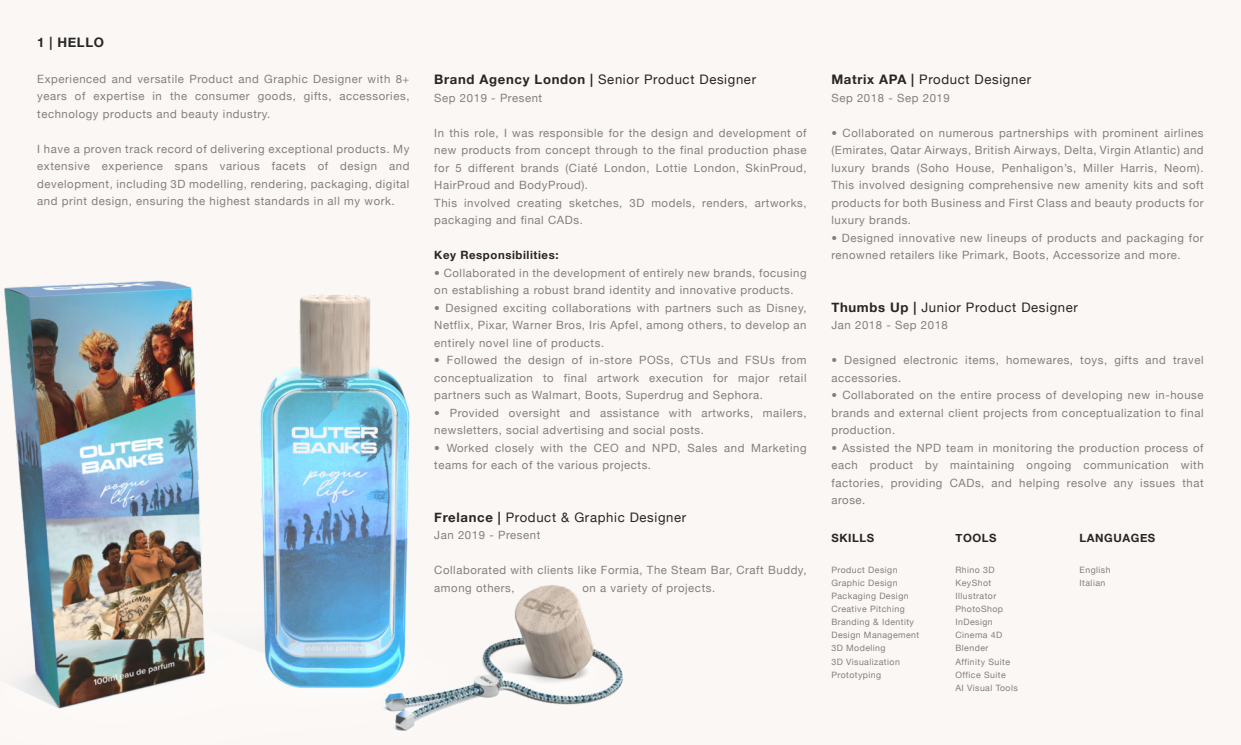
<style>
.page{position:relative;width:1241px;height:745px;background:#fff}
.page>*{position:absolute;margin:0;border:0;box-sizing:border-box;transform-origin:0 0}
.t1{font:13.12px "Helvetica Neue";letter-spacing:.05em;color:#262626}
.t2{font:700 13.12px "Helvetica Neue";letter-spacing:.05em;color:#262626}
.t3{font:11.38px/17.5px "Helvetica Neue";letter-spacing:.05em;color:#808080;text-align:justify}
.t4{font:700 11.38px "Helvetica Neue";letter-spacing:.05em;color:#262626}
.t5{font:8.75px/13.1px "Helvetica Neue";letter-spacing:.05em;color:#808080}
.s1{font-weight:700}
</style>
<div class="page">
<div style="left:0;top:0;width:1240px;height:744px;background:#fbf7f4"></div>
<img style="left:4px;top:280px;width:619px;height:451px">
<p class="t2" style="left:37px;top:34px;width:68px">1 | HELLO</p>
<p class="t3" style="left:37px;top:70px;width:374px">Experienced and versatile Product and Graphic Designer with 8+ years of expertise in the consumer goods, gifts, accessories, technology products and beauty industry.</p>
<p class="t3" style="left:37px;top:140px;width:374px">I have a proven track record of delivering exceptional products. My extensive experience spans various facets of design and development, including 3D modelling, rendering, packaging, digital and print design, ensuring the highest standards in all my work.</p>
<p class="t1" style="left:434px;top:71px;width:323px"><span class="s1">Brand Agency London |</span> Senior Product Designer</p>
<p class="t3" style="left:434px;top:89px;width:109px">Sep 2019 - Present</p>
<p class="t3" style="left:434px;top:124px;width:374px;text-align:left">In this role, I was responsible for the design and development of new products from concept through to the final production phase for 5 different brands (Ciaté London, Lottie London, SkinProud, HairProud and BodyProud).<br>This involved creating sketches, 3D models, renders, artworks, packaging and final CADs.</p>
<p class="t4" style="left:434px;top:248px;width:126px">Key Responsibilities:</p>
<p class="t3" style="left:434px;top:264px;width:374px">• Collaborated in the development of entirely new brands, focusing on establishing a robust brand identity and innovative products.</p>
<p class="t3" style="left:434px;top:299px;width:374px">• Designed exciting collaborations with partners such as Disney, Netflix, Pixar, Warner Bros, Iris Apfel, among others, to develop an entirely novel line of products.</p>
<p class="t3" style="left:434px;top:351px;width:374px">• Followed the design of in-store POSs, CTUs and FSUs from conceptualization to final artwork execution for major retail partners such as Walmart, Boots, Superdrug and Sephora.</p>
<p class="t3" style="left:434px;top:404px;width:374px">• Provided oversight and assistance with artworks, mailers, newsletters, social advertising and social posts.</p>
<p class="t3" style="left:434px;top:439px;width:374px">• Worked closely with the CEO and NPD, Sales and Marketing teams for each of the various projects.</p>
<p class="t1" style="left:434px;top:509px;width:253px"><span class="s1">Frelance |</span> Product &amp; Graphic Designer</p>
<p class="t3" style="left:434px;top:526px;width:107px">Jan 2019 - Present</p>
<p class="t3" style="left:434px;top:561px;width:374px">Collaborated with clients like Formia, The Steam Bar, Craft Buddy, among others,</p>
<p class="t3" style="left:582px;top:579px;width:134px">on a variety of projects.</p>
<p class="t1" style="left:831px;top:71px;width:201px"><span class="s1">Matrix APA |</span> Product Designer</p>
<p class="t3" style="left:831px;top:89px;width:120px">Sep 2018 - Sep 2019</p>
<p class="t3" style="left:831px;top:124px;width:374px">• Collaborated on numerous partnerships with prominent airlines (Emirates, Qatar Airways, British Airways, Delta, Virgin Atlantic) and luxury brands (Soho House, Penhaligon’s, Miller Harris, Neom).<br>This involved designing comprehensive new amenity kits and soft products for both Business and First Class and beauty products for luxury brands.</p>
<p class="t3" style="left:831px;top:229px;width:374px">• Designed innovative new lineups of products and packaging for renowned retailers like Primark, Boots, Accessorize and more.</p>
<p class="t1" style="left:831px;top:299px;width:248px"><span class="s1">Thumbs Up |</span> Junior Product Designer</p>
<p class="t3" style="left:831px;top:316px;width:118px">Jan 2018 - Sep 2018</p>
<p class="t3" style="left:831px;top:351px;width:374px">• Designed electronic items, homewares, toys, gifts and travel accessories.</p>
<p class="t3" style="left:831px;top:386px;width:374px">• Collaborated on the entire process of developing new in-house brands and external client projects from conceptualization to final production.</p>
<p class="t3" style="left:831px;top:439px;width:374px">• Assisted the NPD team in monitoring the production process of each product by maintaining ongoing communication with factories, providing CADs, and helping resolve any issues that arose.</p>
<p class="t4" style="left:831px;top:530px;width:44px">SKILLS</p>
<p class="t5" style="left:831px;top:562px;width:89px">Product Design<br>Graphic Design<br>Packaging Design<br>Creative Pitching<br>Branding &amp; Identity<br>Design Management<br>3D Modeling<br>3D Visualization<br>Prototyping</p>
<p class="t4" style="left:955px;top:530px;width:43px">TOOLS</p>
<p class="t5" style="left:955px;top:562px;width:64px">Rhino 3D<br>KeyShot<br>Illustrator<br>PhotoShop<br>InDesign<br>Cinema 4D<br>Blender<br>Affinity Suite<br>Office Suite<br>AI Visual Tools</p>
<p class="t4" style="left:1079px;top:530px;width:77px">LANGUAGES</p>
<p class="t5" style="left:1079px;top:562px;width:32px">English<br>Italian</p>
</div>
